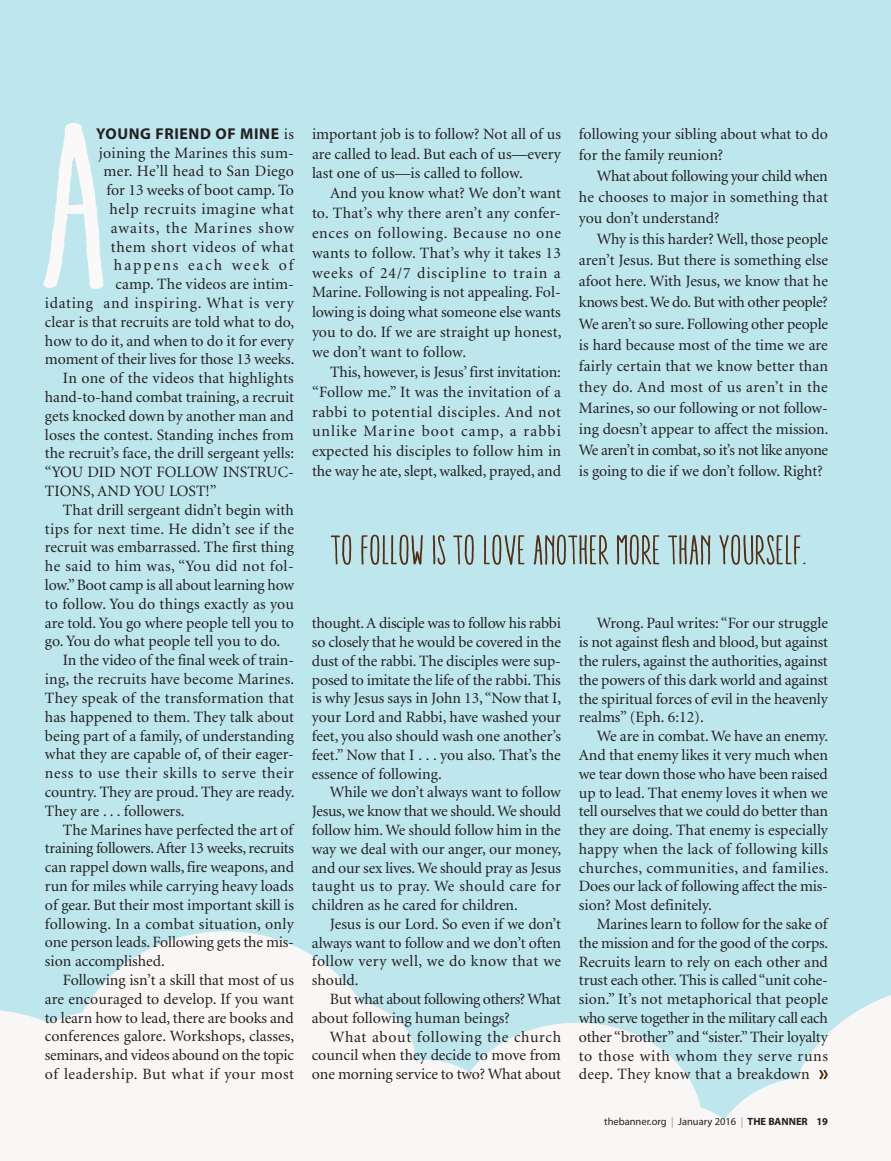
<style>
.page{position:relative;width:891px;height:1161px;background:#bee6ed}
.page>*{position:absolute;margin:0;border:0;box-sizing:border-box;transform-origin:0 0}
.t1{font:ultra-condensed 42px "Aracne";letter-spacing:.005em;color:#552e13;scale:1.2 1}
.t2{font:15.75px/18.8px "Minion";color:#231f20;text-align:justify}
.t3{font:15.75px/18.8px "Minion";letter-spacing:-.02em;color:#231f20}
.t4{font:15.75px "Minion";letter-spacing:.02em;color:#231f20}
.t5{font:15.75px "Minion";letter-spacing:.04em;color:#231f20}
.t6{font:15.75px "Minion";letter-spacing:.045em;color:#231f20}
.t7{font:15.75px "Minion";letter-spacing:.035em;color:#231f20}
.t8{font:15.75px "Minion";letter-spacing:.03em;color:#231f20}
.t9{font:15.75px "Minion";letter-spacing:.065em;color:#231f20}
.t10{font:700 15.75px "Myriad Pro";color:#231f20}
.t11{font:15.75px "Minion";letter-spacing:.125em;color:#231f20}
.t12{font:10.5px "Myriad";color:#231f20}
.s1{color:#939598}
.s2{font-weight:700}
</style>
<div class="page">
<svg style="left:0;top:931px;width:891px;height:230px;fill:#f9f7f5"></svg>
<svg style="left:819px;top:1070px;width:9px;height:9px"></svg>
<svg style="left:43px;top:123px;width:60px;height:166px"></svg>
<p class="t10" style="left:96px;top:125px;width:70px">YOUNG FRIEND</p>
<p class="t10" style="left:215px;top:125px;width:36px">OF MINE</p>
<p class="t2" style="left:284px;top:125px;width:12px">is</p>
<p class="t2" style="left:99px;top:144px;width:197px">joining the Marines this sum-</p>
<p class="t4" style="left:104px;top:164px;width:192px">mer. He’ll head to San Diego</p>
<p class="t2" style="left:106px;top:181px;width:189px">for 13 weeks of boot camp. To</p>
<p class="t5" style="left:109px;top:201px;width:186px">help recruits imagine what</p>
<p class="t9" style="left:111px;top:220px;width:185px">awaits, the Marines show</p>
<p class="t6" style="left:111px;top:239px;width:184px">them short videos of what</p>
<p class="t11" style="left:114px;top:258px;width:181px">happens each week of</p>
<p class="t2" style="left:115px;top:275px;width:180px">camp. The videos are intim-</p>
<p class="t6" style="left:45px;top:295px;width:250px">idating and inspiring. What is very</p>
<p class="t2" style="left:45px;top:313px;width:251px">clear is that recruits are told what to do,</p>
<p class="t2" style="left:45px;top:332px;width:250px">how to do it, and when to do it for every</p>
<p class="t2" style="left:45px;top:351px;width:251px">moment of their lives for those 13 weeks.</p>
<p class="t2" style="left:63px;top:369px;width:232px">In one of the videos that highlights</p>
<p class="t2" style="left:45px;top:388px;width:251px">hand-to-hand combat training, a recruit</p>
<p class="t2" style="left:45px;top:407px;width:250px">gets knocked down by another man and</p>
<p class="t2" style="left:45px;top:426px;width:250px">loses the contest. Standing inches from</p>
<p class="t2" style="left:45px;top:445px;width:251px">the recruit’s face, the drill sergeant yells:</p>
<p class="t2" style="left:45px;top:463px;width:250px">“YOU DID NOT FOLLOW INSTRUC-</p>
<p class="t2" style="left:45px;top:482px;width:173px">TIONS, AND YOU LOST!”</p>
<p class="t2" style="left:63px;top:501px;width:232px">That drill sergeant didn’t begin with</p>
<p class="t4" style="left:45px;top:521px;width:251px">tips for next time. He didn’t see if the</p>
<p class="t2" style="left:45px;top:539px;width:250px">recruit was embarrassed. The first thing</p>
<p class="t8" style="left:45px;top:558px;width:251px">he said to him was, “You did not fol-</p>
<p class="t2" style="left:45px;top:576px;width:251px">low.”Boot camp is all about learning how</p>
<p class="t2" style="left:45px;top:595px;width:251px">to follow. You do things exactly as you</p>
<p class="t2" style="left:45px;top:614px;width:251px">are told. You go where people tell you to</p>
<p class="t2" style="left:45px;top:633px;width:237px">go. You do what people tell you to do.</p>
<p class="t2" style="left:63px;top:651px;width:233px">In the video of the final week of train-</p>
<p class="t2" style="left:45px;top:670px;width:251px">ing, the recruits have become Marines.</p>
<p class="t2" style="left:45px;top:689px;width:251px">They speak of the transformation that</p>
<p class="t2" style="left:45px;top:708px;width:251px">has happened to them. They talk about</p>
<p class="t2" style="left:45px;top:727px;width:250px">being part of a family, of understanding</p>
<p class="t2" style="left:45px;top:746px;width:251px">what they are capable of, of their eager-</p>
<p class="t5" style="left:45px;top:765px;width:251px">ness to use their skills to serve their</p>
<p class="t2" style="left:45px;top:783px;width:251px">country. They are proud. They are ready.</p>
<p class="t2" style="left:45px;top:802px;width:141px">They are . . . followers.</p>
<p class="t2" style="left:63px;top:821px;width:232px">The Marines have perfected the art of</p>
<p class="t3" style="left:45px;top:840px;width:251px">training followers. After 13 weeks, recruits</p>
<p class="t2" style="left:45px;top:858px;width:251px">can rappel down walls, fire weapons, and</p>
<p class="t2" style="left:45px;top:877px;width:250px">run for miles while carrying heavy loads</p>
<p class="t2" style="left:45px;top:896px;width:251px">of gear. But their most important skill is</p>
<p class="t4" style="left:45px;top:916px;width:250px">following. In a combat situation, only</p>
<p class="t2" style="left:45px;top:934px;width:251px">one person leads. Following gets the mis-</p>
<p class="t2" style="left:45px;top:952px;width:122px">sion accomplished.</p>
<p class="t2" style="left:63px;top:971px;width:233px">Following isn’t a skill that most of us</p>
<p class="t2" style="left:45px;top:990px;width:250px">are encouraged to develop. If you want</p>
<p class="t2" style="left:45px;top:1009px;width:250px">to learn how to lead, there are books and</p>
<p class="t2" style="left:45px;top:1028px;width:251px">conferences galore. Workshops, classes,</p>
<p class="t3" style="left:45px;top:1046px;width:251px">seminars, and videos abound on the topic</p>
<p class="t7" style="left:45px;top:1066px;width:251px">of leadership. But what if your most</p>
<p class="t2" style="left:312px;top:124px;width:251px;line-height:19.8px">important job is to follow? Not all of us are called to lead. But each of us—every last one of us—is called to follow.</p>
<p class="t2" style="left:312px;top:184px;width:251px;line-height:19.8px;text-indent:18px">And you know what? We don’t want to. That’s why there aren’t any confer&shy;ences on following. Because no one wants to follow. That’s why it takes 13 weeks of 24/7 discipline to train a Marine. Following is not appealing. Fol&shy;lowing is doing what someone else wants you to do. If we are straight up honest, we don’t want to follow.</p>
<p class="t2" style="left:312px;top:363px;width:251px;line-height:19.8px;text-indent:18px">This, however, is Jesus’ first invitation: “Follow me.” It was the invitation of a rabbi to potential disciples. And not unlike Marine boot camp, a rabbi expected his disciples to follow him in the way he ate, slept, walked, prayed, and</p>
<p class="t2" style="left:579px;top:124px;width:251px;line-height:21.1px">following your sibling about what to do for the family reunion?</p>
<p class="t2" style="left:579px;top:166px;width:251px;line-height:21.1px;text-indent:18px">What about following your child when he chooses to major in something that you don’t understand?</p>
<p class="t2" style="left:579px;top:229px;width:251px;line-height:21.1px;text-indent:18px">Why is this harder? Well, those people aren’t Jesus. But there is something else afoot here. With Jesus, we know that he knows best. We do. But with other people?<br>We aren’t so sure. Following other people is hard because most of the time we are fairly certain that we know better than they do. And most of us aren’t in the Marines, so our following or not follow&shy;ing doesn’t appear to affect the mission.<br>We aren’t in combat, so it’s not like anyone is going to die if we don’t follow. Right?</p>
<h1 class="t1" style="left:332px;top:527px;width:398px">TO FOLLOW IS TO LOVE ANOTHER MORE THAN YOURSELF.</h1>
<p class="t2" style="left:312px;top:614px;width:251px">thought. A disciple was to follow his rabbi so closely that he would be covered in the dust of the rabbi. The disciples were sup&shy;posed to imitate the life of the rabbi. This is why Jesus says in John 13, “Now that I, your Lord and Rabbi, have washed your feet, you also should wash one another’s feet.” Now that I . . . you also. That’s the essence of following.</p>
<p class="t2" style="left:312px;top:784px;width:251px;text-indent:18px">While we don’t always want to follow Jesus, we know that we should. We should follow him. We should follow him in the way we deal with our anger, our money, and our sex lives. We should pray as Jesus taught us to pray. We should care for children as he cared for children.</p>
<p class="t2" style="left:312px;top:915px;width:251px;text-indent:18px">Jesus is our Lord. So even if we don’t always want to follow and we don’t often follow very well, we do know that we should.</p>
<p class="t3" style="left:312px;top:990px;width:250px;text-indent:18px">But what about following others? What about following human beings?</p>
<p class="t2" style="left:312px;top:1028px;width:251px;text-indent:18px">What about following the church council when they decide to move from one morning service to two? What about</p>
<p class="t2" style="left:579px;top:615px;width:251px;text-indent:18px">Wrong. Paul writes: “For our struggle is not against flesh and blood, but against the rulers, against the authorities, against the powers of this dark world and against the spiritual forces of evil in the heavenly realms” (Eph. 6:12).</p>
<p class="t2" style="left:579px;top:727px;width:251px;text-indent:18px">We are in combat. We have an enemy.<br>And that enemy likes it very much when we tear down those who have been raised up to lead. That enemy loves it when we tell ourselves that we could do better than they are doing. That enemy is especially happy when the lack of following kills churches, communities, and families.<br>Does our lack of following affect the mis&shy;sion? Most definitely.</p>
<p class="t2" style="left:579px;top:915px;width:251px;text-indent:18px">Marines learn to follow for the sake of the mission and for the good of the corps.<br>Recruits learn to rely on each other and trust each other. This is called “unit cohe&shy;sion.” It’s not metaphorical that people who serve together in the military call each other “brother” and “sister.” Their loyalty to those with whom they serve runs deep. They know that a breakdown</p>
<p class="t12" style="left:604px;top:1116px;width:225px">thebanner.org <span class="s1">|</span> January 2016 <span class="s1">|</span> <span class="s2">THE BANNER 19</span></p>
</div>
